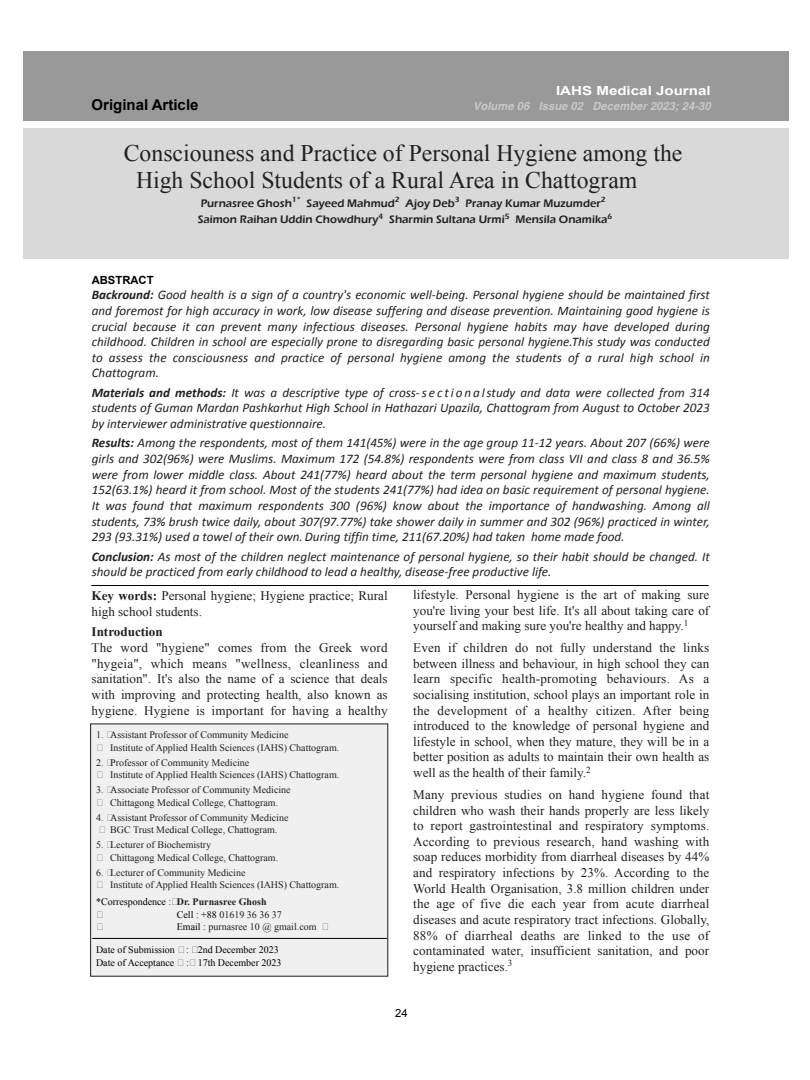
<style>
.page{position:relative;width:810px;height:1080px;background:#fff}
.page>*{position:absolute;margin:0;border:0;box-sizing:border-box;transform-origin:0 0}
.t1{font:23.75px/27.5px "Times New Roman";color:#241f1f}
.t2{font:700 15px "Arial";color:#000}
.t3{font:italic 13.12px/15.6px "Calibri";color:#241f1f;text-align:justify}
.t4{font:13.12px/15.6px "Times New Roman";color:#241f1f;text-align:justify}
.t5{font:700 13.12px "Times New Roman";color:#241f1f}
.t6{font:700 12.5px "Arial";color:#fff;scale:1.21 1}
.t7{font:600 11.25px/16.2px "Eras ITC";color:#241f1f}
.t8{font:italic 700 11.25px "Arial";color:#c9c9c9}
.t9{font:700 11.25px "Arial";color:#000}
.t10{font:11.25px "Arial";color:#000}
.t11{font:10px/12.5px "Times New Roman";color:#241f1f}
.t12{font:10px/12.5px "Times New Roman";color:#000}
.s1{font-weight:700}
.s2{color:#000}
</style>
<div class="page">
<div style="left:90px;top:724px;width:298px;height:252px;background:#f0f0f0"></div>
<div style="left:24px;top:128px;width:765px;height:131px;background:#d9d9d9"></div>
<div style="left:24px;top:51px;width:765px;height:70px;background:#999"></div>
<hr style="left:91px;top:585px;width:618px;height:1px;background:#000">
<hr style="left:92px;top:938px;width:295px;height:1px;background:#000">
<p class="t6" style="left:556px;top:82px;width:129px">IAHS Medical Journal</p>
<p class="t2" style="left:92px;top:95px;width:108px">Original Article</p>
<p class="t8" style="left:473px;top:99px;width:239px">Volume 06 Issue 02 December 2023; 24-30</p>
<h1 class="t1" style="left:136px;top:138px;width:548px;text-indent:-12px">Consciouness and Practice of Personal Hygiene among the<br>High School Students of a Rural Area in Chattogram</h1>
<p class="t7" style="left:198px;top:195px;width:416px">Purnasree Ghosh<sup>1*</sup> Sayeed Mahmud<sup>2</sup> Ajoy Deb<sup>3</sup> Pranay Kumar Muzumder<sup>2<br></sup>Saimon Raihan Uddin Chowdhury<sup>4</sup> Sharmin Sultana Urmi<sup>5</sup> Mensila Onamika<sup>6</sup></p>
<p class="t9" style="left:92px;top:272px;width:63px">ABSTRACT</p>
<p class="t3" style="left:92px;top:287px;width:620px"><span class="s1">Backround:</span> Good health is a sign of a country's economic well-being. Personal hygiene should be maintained first and foremost for high accuracy in work, low disease suffering and disease prevention. Maintaining good hygiene is crucial because it can prevent many infectious diseases. Personal hygiene habits may have developed during childhood. Children in school are especially prone to disregarding basic personal hygiene.This study was conducted to assess the consciousness and practice of personal hygiene among the students of a rural high school in Chattogram.</p>
<p class="t3" style="left:92px;top:384px;width:620px"><span class="s1">Materials and methods:</span> It was a descriptive type of cross-s e c ti o n a lstudy and data were collected from 314 students of Guman Mardan Pashkarhut High School in Hathazari Upazila, Chattogram from August to October 2023 by interviewer administrative questionnaire.</p>
<p class="t3" style="left:92px;top:435px;width:620px"><span class="s1">Results:</span> Among the respondents, most of them 141(45%) were in the age group 11-12 years. About 207 (66%) were girls and 302(96%) were Muslims. Maximum 172 (54.8%) respondents were from class VII and class 8 and 36.5% were from lower middle class. About 241(77%) heard about the term personal hygiene and maximum students, 152(63.1%) heard it from school. Most of the students 241(77%) had idea on basic requirement of personal hygiene.<br>It was found that maximum respondents 300 (96%) know about the importance of handwashing. Among all students, 73% brush twice daily, about 307(97.77%) take shower daily in summer and 302 (96%) practiced in winter, 293 (93.31%) used a towel of their own. During tiffin time, 211(67.20%) had taken home made food.</p>
<p class="t3" style="left:92px;top:548px;width:620px"><span class="s1">Conclusion:</span> As most of the children neglect maintenance of personal hygiene, so their habit should be changed. It should be practiced from early childhood to lead a healthy, disease-free productive life.</p>
<p class="t4" style="left:92px;top:588px;width:298px"><span class="s1">Key words:</span> Personal hygiene; Hygiene practice; Rural high school students.</p>
<p class="t5" style="left:92px;top:623px;width:73px">Introduction</p>
<p class="t4" style="left:92px;top:640px;width:298px">The word "hygiene" comes from the Greek word "hygeia", which means "wellness, cleanliness and sanitation". It's also the name of a science that deals with improving and protecting health, also known as hygiene. Hygiene is important for having a healthy</p>
<p class="t11" style="left:110px;top:729px;width:231px;text-indent:-14px">1. Assistant Professor of Community Medicine<br>Institute of Applied Health Sciences (IAHS) Chattogram.</p>
<p class="t11" style="left:110px;top:756px;width:231px;text-indent:-14px">2. Professor of Community Medicine<br>Institute of Applied Health Sciences (IAHS) Chattogram.</p>
<p class="t11" style="left:96px;top:784px;width:196px;text-align:center">3. Associate Professor of Community Medicine<br>Chittagong Medical College, Chattogram.</p>
<p class="t11" style="left:96px;top:811px;width:194px;text-align:center">4. Assistant Professor of Community Medicine<br>BGC Trust Medical College, Chattogram.</p>
<p class="t11" style="left:110px;top:839px;width:170px;text-indent:-14px">5. Lecturer of Biochemistry<br>Chittagong Medical College, Chattogram.</p>
<p class="t11" style="left:110px;top:866px;width:231px;text-indent:-14px">6. Lecturer of Community Medicine<br>Institute of Applied Health Sciences (IAHS) Chattogram.</p>
<p class="t11" style="left:177px;top:895px;width:141px;text-indent:-81px"><span class="s2">*Correspondence :</span> <span class="s1">Dr. Purnasree Ghosh<br></span><span class="s2">Cell : +88</span> 01619 36 36 37<br><span class="s2">Email :</span> purnasree 10 @ gmail.com</p>
<p class="t12" style="left:96px;top:944px;width:187px">Date of Submission : 2nd December 2023<br>Date of Acceptance : 17th December 2023</p>
<p class="t4" style="left:413px;top:587px;width:298px">lifestyle. Personal hygiene is the art of making sure you're living your best life. It's all about taking care of yourself and making sure you're healthy and happy.<sup>1</sup></p>
<p class="t4" style="left:413px;top:640px;width:298px">Even if children do not fully understand the links between illness and behaviour, in high school they can learn specific health-promoting behaviours. As a socialising institution, school plays an important role in the development of a healthy citizen. After being introduced to the knowledge of personal hygiene and lifestyle in school, when they mature, they will be in a better position as adults to maintain their own health as well as the health of their family.<sup>2</sup></p>
<p class="t4" style="left:413px;top:787px;width:298px">Many previous studies on hand hygiene found that children who wash their hands properly are less likely to report gastrointestinal and respiratory symptoms.<br>According to previous research, hand washing with soap reduces morbidity from diarrheal diseases by 44% and respiratory infections by 23%. According to the World Health Organisation, 3.8 million children under the age of five die each year from acute diarrheal diseases and acute respiratory tract infections. Globally, 88% of diarrheal deaths are linked to the use of contaminated water, insufficient sanitation, and poor hygiene practices.<sup>3</sup></p>
<p class="t10" style="left:395px;top:1005px;width:14px">24</p>
</div>
